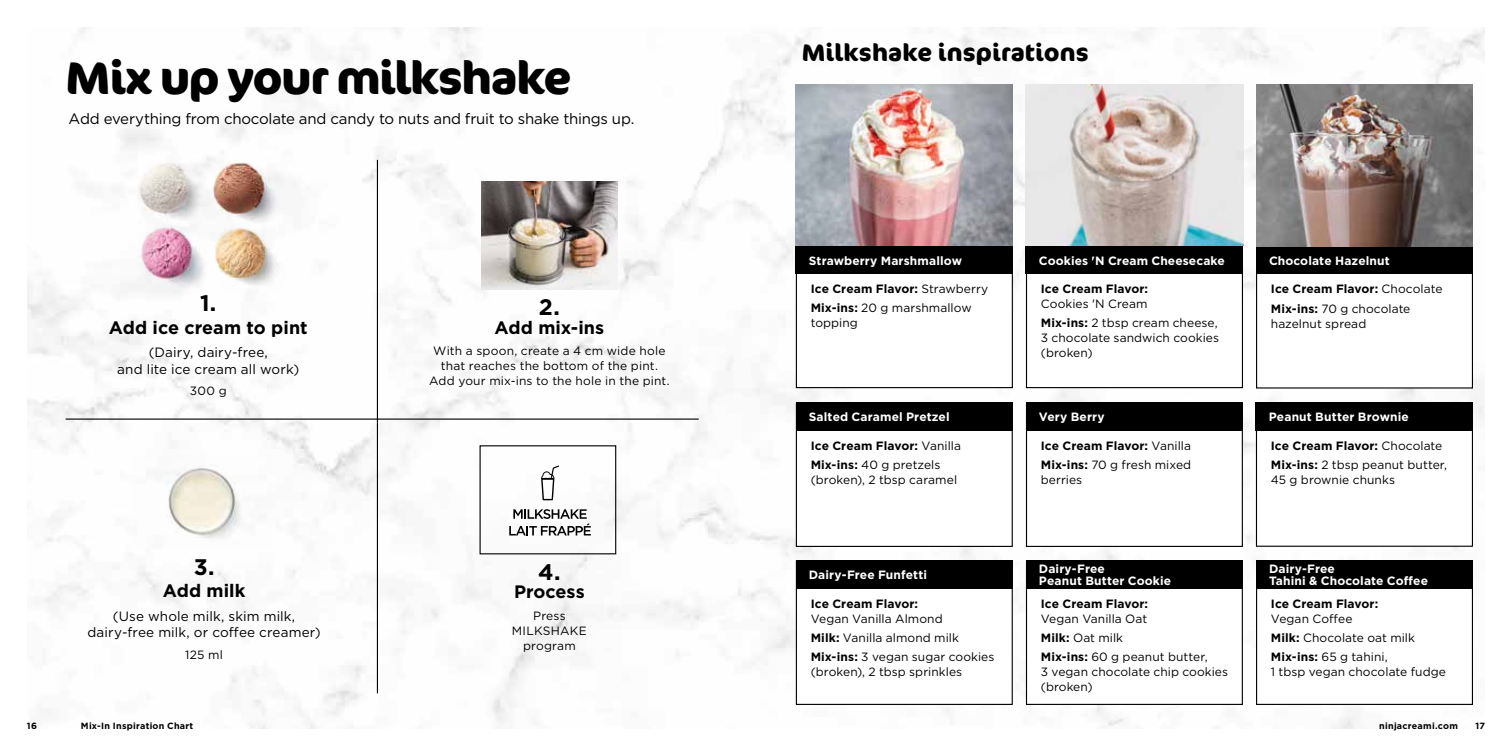
<style>
.page{position:relative;width:1512px;height:756px;background:#fff}
.page>*{position:absolute;margin:0;border:0;box-sizing:border-box;transform-origin:0 0}
.t1{font:700 45.75px "Cocon Pro";letter-spacing:-.03em;color:#000}
.t2{font:700 24px "Cocon Pro";letter-spacing:.005em;color:#000}
.t3{font:700 22.5px "Gotham";color:#000}
.t4{font:700 18px "Gotham";color:#000}
.t5{font:15px "Gotham";letter-spacing:-.015em;color:#000}
.t6{font:13.5px/16.5px "Gotham";letter-spacing:.01em;color:#000;text-align:center}
.t7{font:12px/19.4px "Gotham";letter-spacing:.005em;color:#000}
.t8{font:700 12px/12px "Gotham";letter-spacing:.01em;color:#fff}
.t9{font:700 12px/19.4px "Gotham";letter-spacing:.005em;color:#000}
.t10{font:700 9px "Gotham";letter-spacing:.03em;color:#000}
.s1{font-weight:700}
.s2{font-weight:400}
</style>
<div class="page">
<img style="left:27px;top:27px;width:1458px;height:702px">
<img style="left:482px;top:181px;width:135px;height:108px">
<hr style="left:377px;top:160px;width:1px;height:533px;background:#000">
<hr style="left:66px;top:419px;width:633px;height:1px;background:#000">
<img style="left:215px;top:228px;width:71px;height:65px">
<img style="left:141px;top:225px;width:68px;height:68px">
<img style="left:213px;top:160px;width:67px;height:68px">
<img style="left:137px;top:161px;width:70px;height:67px">
<img style="left:132px;top:456px;width:139px;height:92px">
<div style="left:796px;top:404px;width:216px;height:142px;background:#fff"></div>
<div style="left:796px;top:403px;width:217px;height:144px;border:1px solid #000"></div>
<div style="left:796px;top:561px;width:216px;height:143px;background:#fff"></div>
<div style="left:796px;top:561px;width:217px;height:144px;border:1px solid #000"></div>
<div style="left:1027px;top:404px;width:215px;height:142px;background:#fff"></div>
<div style="left:1026px;top:403px;width:217px;height:144px;border:1px solid #000"></div>
<div style="left:1027px;top:561px;width:215px;height:143px;background:#fff"></div>
<div style="left:1026px;top:561px;width:217px;height:144px;border:1px solid #000"></div>
<div style="left:1256px;top:403px;width:216px;height:143px;background:#fff"></div>
<div style="left:1256px;top:403px;width:217px;height:144px;border:1px solid #000"></div>
<div style="left:1257px;top:561px;width:215px;height:143px;background:#fff"></div>
<div style="left:1256px;top:561px;width:217px;height:144px;border:1px solid #000"></div>
<div style="left:796px;top:402px;width:217px;height:29px;background:#000"></div>
<div style="left:796px;top:560px;width:217px;height:28px;background:#000"></div>
<div style="left:1026px;top:402px;width:217px;height:29px;background:#000"></div>
<div style="left:1026px;top:560px;width:217px;height:28px;background:#000"></div>
<div style="left:1256px;top:402px;width:217px;height:28px;background:#000"></div>
<div style="left:1256px;top:560px;width:217px;height:28px;background:#000"></div>
<div style="left:796px;top:247px;width:216px;height:141px;background:#fff"></div>
<div style="left:796px;top:247px;width:217px;height:141px;border:1px solid #000"></div>
<div style="left:796px;top:246px;width:217px;height:28px;background:#000"></div>
<img style="left:796px;top:85px;width:217px;height:161px">
<div style="left:1027px;top:247px;width:215px;height:141px;background:#fff"></div>
<div style="left:1026px;top:247px;width:217px;height:141px;border:1px solid #000"></div>
<div style="left:1026px;top:246px;width:217px;height:28px;background:#000"></div>
<img style="left:1026px;top:85px;width:217px;height:161px">
<div style="left:1257px;top:248px;width:215px;height:140px;background:#fff"></div>
<div style="left:1256px;top:247px;width:217px;height:142px;border:1px solid #000"></div>
<div style="left:1256px;top:247px;width:217px;height:27px;background:#000"></div>
<img style="left:1256px;top:85px;width:217px;height:162px">
<svg style="left:541px;top:465px;width:18px;height:35px"></svg>
<svg style="left:509px;top:509px;width:82px;height:27px"></svg>
<h1 class="t1" style="left:66px;top:46px;width:508px">Mix up your milkshake</h1>
<p class="t5" style="left:69px;top:109px;width:567px">Add everything from chocolate and candy to nuts and fruit to shake things up.</p>
<h3 class="t3" style="left:200px;top:288px;width:18px">1.</h3>
<h3 class="t4" style="left:109px;top:316px;width:200px">Add ice cream to pint</h3>
<p class="t6" style="left:117px;top:344px;width:184px">(Dairy, dairy-free,<br>and lite ice cream all work)</p>
<p class="t7" style="left:190px;top:381px;width:38px">300 g</p>
<h3 class="t3" style="left:194px;top:552px;width:22px">3.</h3>
<h3 class="t4" style="left:163px;top:579px;width:84px">Add milk</h3>
<p class="t6" style="left:87px;top:607px;width:235px">(Use whole milk, skim milk, dairy-free milk, or coffee creamer)</p>
<p class="t7" style="left:185px;top:645px;width:39px">125 ml</p>
<h3 class="t3" style="left:539px;top:292px;width:23px">2.</h3>
<h3 class="t4" style="left:495px;top:315px;width:111px">Add mix-ins</h3>
<p class="t7" style="left:429px;top:343px;width:242px;line-height:15px;text-align:center">With a spoon, create a 4 cm wide hole that reaches the bottom of the pint.<br>Add your mix-ins to the hole in the pint.</p>
<h3 class="t3" style="left:538px;top:557px;width:24px">4.</h3>
<h3 class="t4" style="left:514px;top:580px;width:72px">Process</h3>
<p class="t7" style="left:512px;top:608px;width:76px;line-height:15px;text-align:center">Press<br>MILKSHAKE program</p>
<h2 class="t2" style="left:802px;top:36px;width:289px">Milkshake inspirations</h2>
<p class="t8" style="left:809px;top:254px;width:155px">Strawberry Marshmallow</p>
<p class="t7" style="left:811px;top:279px;width:179px"><span class="s1">Ice Cream Flavor:</span> Strawberry<br><span class="s1">Mix-ins:</span> 20 g marshmallow</p>
<p class="t7" style="left:811px;top:313px;width:49px">topping</p>
<p class="t8" style="left:809px;top:411px;width:142px">Salted Caramel Pretzel</p>
<p class="t9" style="left:811px;top:436px;width:152px">Ice Cream Flavor: <span class="s2">Vanilla<br></span>Mix-ins: <span class="s2">40 g pretzels</span></p>
<p class="t7" style="left:811px;top:470px;width:148px">(broken), 2 tbsp caramel</p>
<p class="t8" style="left:809px;top:569px;width:120px">Dairy-Free Funfetti</p>
<p class="t9" style="left:811px;top:594px;width:109px">Ice Cream Flavor:</p>
<p class="t7" style="left:811px;top:609px;width:185px">Vegan Vanilla Almond<br><span class="s1">Milk:</span> Vanilla almond milk<br><span class="s1">Mix-ins:</span> 3 vegan sugar cookies</p>
<p class="t7" style="left:811px;top:662px;width:153px">(broken), 2 tbsp sprinkles</p>
<p class="t8" style="left:1039px;top:254px;width:188px">Cookies 'N Cream Cheesecake</p>
<p class="t9" style="left:1041px;top:279px;width:109px">Ice Cream Flavor:</p>
<p class="t7" style="left:1041px;top:294px;width:178px">Cookies 'N Cream<br><span class="s1">Mix-ins:</span> 2 tbsp cream cheese,</p>
<p class="t7" style="left:1041px;top:330px;width:180px;line-height:15px">3 chocolate sandwich cookies (broken)</p>
<p class="t8" style="left:1039px;top:411px;width:67px">Very Berry</p>
<p class="t9" style="left:1041px;top:436px;width:152px">Ice Cream Flavor: <span class="s2">Vanilla<br></span>Mix-ins: <span class="s2">70 g fresh mixed</span></p>
<p class="t7" style="left:1041px;top:470px;width:43px">berries</p>
<p class="t8" style="left:1039px;top:563px;width:134px">Dairy-Free<br>Peanut Butter Cookie</p>
<p class="t9" style="left:1041px;top:594px;width:109px">Ice Cream Flavor:</p>
<p class="t7" style="left:1041px;top:609px;width:168px">Vegan Vanilla Oat<br><span class="s1">Milk:</span> Oat milk<br><span class="s1">Mix-ins:</span> 60 g peanut butter,</p>
<p class="t7" style="left:1041px;top:664px;width:189px;line-height:15px">3 vegan chocolate chip cookies (broken)</p>
<p class="t8" style="left:1269px;top:255px;width:122px">Chocolate Hazelnut</p>
<p class="t9" style="left:1271px;top:279px;width:173px">Ice Cream Flavor: <span class="s2">Chocolate<br></span>Mix-ins: <span class="s2">70 g chocolate</span></p>
<p class="t7" style="left:1271px;top:313px;width:97px">hazelnut spread</p>
<p class="t8" style="left:1269px;top:411px;width:142px">Peanut Butter Brownie</p>
<p class="t7" style="left:1271px;top:436px;width:178px"><span class="s1">Ice Cream Flavor:</span> Chocolate<br><span class="s1">Mix-ins:</span> 2 tbsp peanut butter,</p>
<p class="t7" style="left:1271px;top:470px;width:126px">45 g brownie chunks</p>
<p class="t8" style="left:1269px;top:563px;width:161px">Dairy-Free<br>Tahini &amp; Chocolate Coffee</p>
<p class="t9" style="left:1271px;top:594px;width:109px">Ice Cream Flavor:</p>
<p class="t7" style="left:1271px;top:609px;width:146px">Vegan Coffee<br><span class="s1">Milk:</span> Chocolate oat milk<br><span class="s1">Mix-ins:</span> 65 g tahini,</p>
<p class="t7" style="left:1271px;top:662px;width:177px">1 tbsp vegan chocolate fudge</p>
<p class="t10" style="left:27px;top:720px;width:12px">16</p>
<p class="t10" style="left:81px;top:720px;width:114px">Mix-In Inspiration Chart</p>
<p class="t10" style="left:1379px;top:720px;width:80px">ninjacreami.com</p>
<p class="t10" style="left:1476px;top:720px;width:11px">17</p>
</div>
